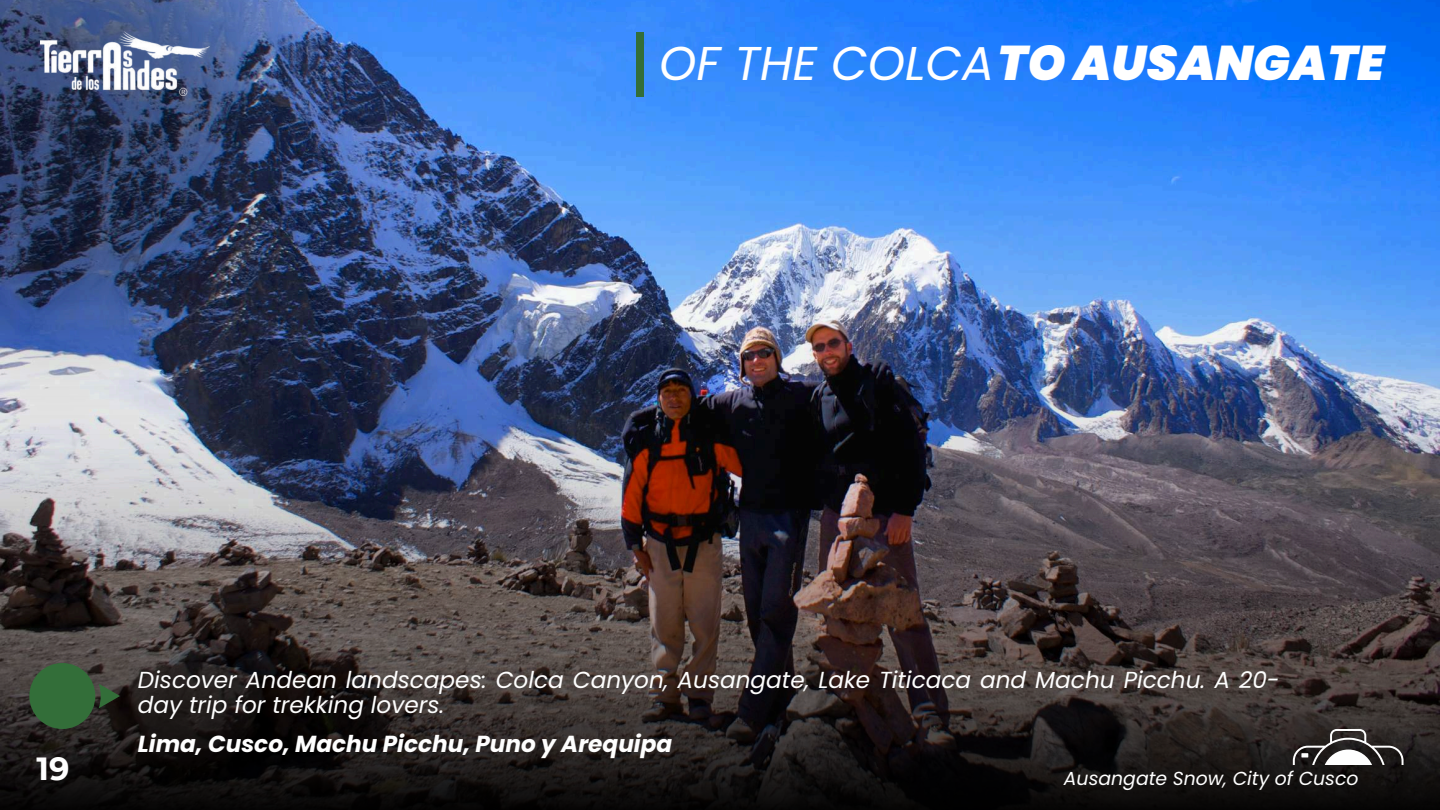
<style>
.page{position:relative;width:1440px;height:810px;background:#fff}
.page>*{position:absolute;margin:0;border:0;box-sizing:border-box;transform-origin:0 0}
.t1{font:italic 900 48.6px "Poppins";color:#fff}
.t2{font:700 32px "Montserrat";color:#fefefe}
.t3{font:italic 23.2px/25.5px "Poppins";color:#fefefe}
.t4{font:italic 700 23.2px "Poppins";color:#fefefe}
.t5{font:italic 18.8px "Poppins";color:#fff}
.s1{font-weight:400;font-size:47.4px}
</style>
<div class="page">
<img style="left:382px;top:0;width:1058px;height:195px">
<div style="left:636px;top:32px;width:8px;height:64px;background:#336e39"></div>
<img style="left:0;top:195px;width:1440px;height:615px">
<svg style="left:1293px;top:729px;width:111px;height:36px"></svg>
<svg style="left:29px;top:663px;width:91px;height:66px;background:#355635"></svg>
<img style="left:0;top:0;width:382px;height:434px">
<img style="left:40px;top:31px;width:170px;height:65px">
<h1 class="t1" style="left:659px;top:35px;width:727px"><span class="s1">OF THE COLCA</span>TO AUSANGATE</h1>
<h2 class="t2" style="left:37px;top:746px;width:34px">19</h2>
<p class="t3" style="left:138px;top:667px;width:1143px">Discover Andean landscapes: Colca Canyon, Ausangate, Lake Titicaca and Machu Picchu. A 20- day trip for trekking lovers.</p>
<p class="t4" style="left:138px;top:730px;width:536px">Lima, Cusco, Machu Picchu, Puno y Arequipa</p>
<p class="t5" style="left:1064px;top:767px;width:296px">Ausangate Snow, City of Cusco</p>
</div>
